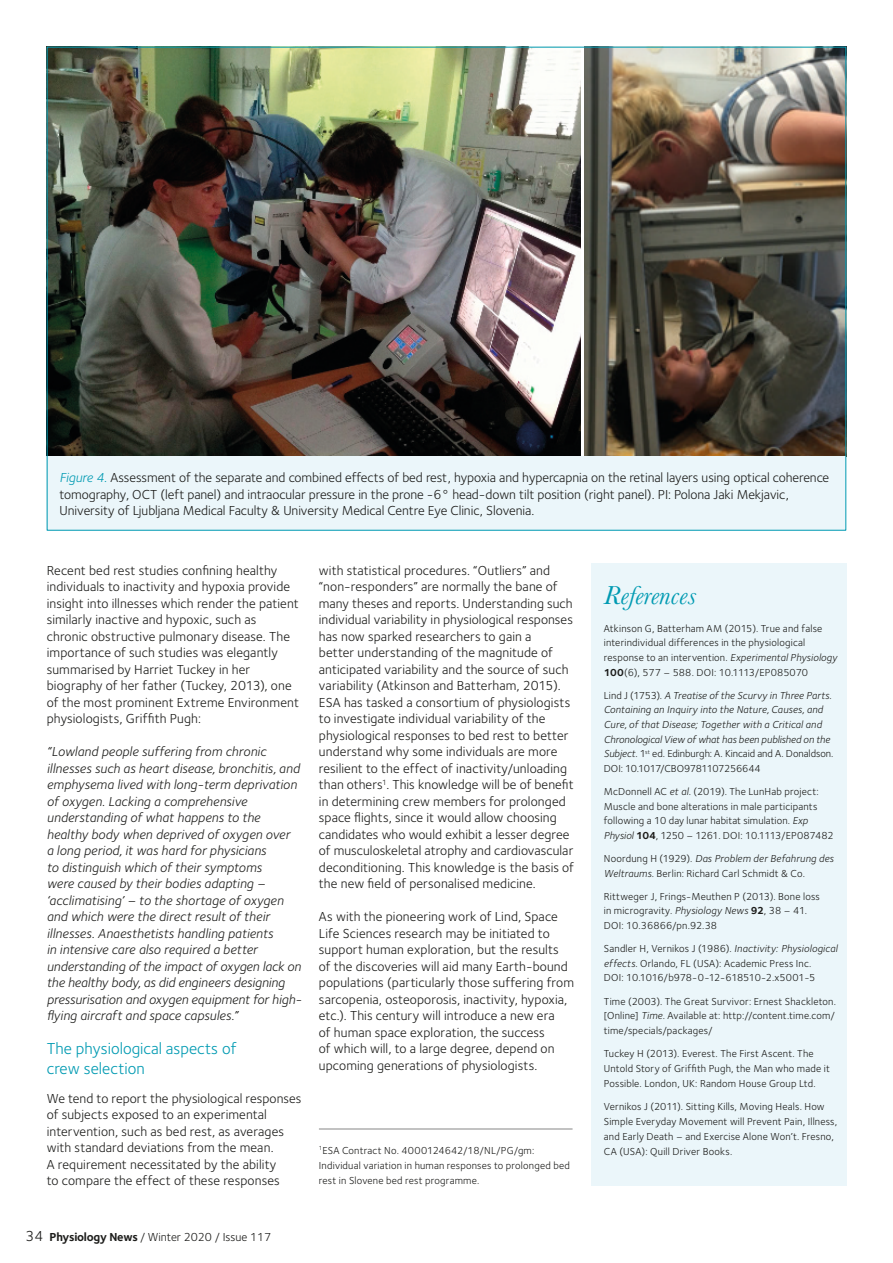
<style>
.page{position:relative;width:893px;height:1263px;background:#fff}
.page>*{position:absolute;margin:0;border:0;box-sizing:border-box;transform-origin:0 0}
.t1{font:italic 27px "Baskerville";color:#009ab2}
.t2{font:16.5px/19.5px "Foundry Sterling";color:#009ab2}
.t3{font:13.5px/16.5px "Foundry Sterling";letter-spacing:.005em;color:#1d1d1b}
.t4{font:italic 13.5px/16.5px "Foundry Sterling";color:#1d1d1b}
.t5{font:12px "Foundry Sterling";letter-spacing:-.005em;color:#1d1d1b}
.t6{font:10.5px/14.7px "Foundry Sterling";letter-spacing:.015em;color:#1d1d1b}
.t7{font:italic 10.5px/14.5px "Foundry Sterling";letter-spacing:.005em;color:#1d1d1b}
.s1{font-style:italic;color:#009ab2}
.s2{font-size:15px}
.s3{font-weight:700}
.s4{font-style:italic}
.s5{font-style:normal}
</style>
<div class="page">
<hr style="left:319px;top:1128px;width:254px;height:1px;background:#878787">
<img style="left:585px;top:49px;width:259px;height:407px">
<img style="left:49px;top:49px;width:531px;height:407px">
<div style="left:47px;top:456px;width:799px;height:75px;background:#ebf6fa"></div>
<div style="left:591px;top:563px;width:255px;height:622px;background:#ebf6fa"></div>
<p class="t3" style="left:60px;top:469px;width:771px"><span class="s1">Figure 4.</span> Assessment of the separate and combined effects of bed rest, hypoxia and hypercapnia on the retinal layers using optical coherence tomography, OCT (left panel) and intraocular pressure in the prone -6° head-down tilt position (right panel). PI: Polona Jaki Mekjavic,<br>University of Ljubljana Medical Faculty &amp; University Medical Centre Eye Clinic, Slovenia.</p>
<p class="t3" style="left:47px;top:562px;width:254px">Recent bed rest studies confining healthy individuals to inactivity and hypoxia provide insight into illnesses which render the patient similarly inactive and hypoxic, such as chronic obstructive pulmonary disease. The importance of such studies was elegantly summarised by Harriet Tuckey in her biography of her father (Tuckey, 2013), one of the most prominent Extreme Environment physiologists, Griffith Pugh:</p>
<p class="t4" style="left:47px;top:743px;width:256px">“Lowland people suffering from chronic illnesses such as heart disease, bronchitis, and emphysema lived with long-term deprivation of oxygen. Lacking a comprehensive understanding of what happens to the healthy body when deprived of oxygen over<br>a long period, it was hard for physicians<br>to distinguish which of their symptoms<br>were caused by their bodies adapting – ‘acclimatising’ – to the shortage of oxygen and which were the direct result of their illnesses. Anaesthetists handling patients<br>in intensive care also required a better understanding of the impact of oxygen lack on the healthy body, as did engineers designing pressurisation and oxygen equipment for high&shy;flying aircraft and space capsules.”</p>
<p class="t2" style="left:47px;top:1039px;width:191px">The physiological aspects of crew selection</p>
<p class="t3" style="left:47px;top:1090px;width:256px">We tend to report the physiological responses of subjects exposed to an experimental intervention, such as bed rest, as averages with standard deviations from the mean.<br>A requirement necessitated by the ability<br>to compare the effect of these responses</p>
<p class="t5" style="left:26px;top:1229px;width:247px"><span class="s2">34</span> <span class="s3">Physiology News</span> / Winter 2020 / Issue 117</p>
<p class="t3" style="left:319px;top:562px;width:257px">with statistical procedures. “Outliers” and “non-responders” are normally the bane of many theses and reports. Understanding such individual variability in physiological responses has now sparked researchers to gain a<br>better understanding of the magnitude of anticipated variability and the source of such variability (Atkinson and Batterham, 2015).<br>ESA has tasked a consortium of physiologists to investigate individual variability of the physiological responses to bed rest to better understand why some individuals are more resilient to the effect of inactivity/unloading than others<sup>1</sup>. This knowledge will be of benefit in determining crew members for prolonged space flights, since it would allow choosing candidates who would exhibit a lesser degree of musculoskeletal atrophy and cardiovascular deconditioning. This knowledge is the basis of the new field of personalised medicine.</p>
<p class="t3" style="left:319px;top:908px;width:257px">As with the pioneering work of Lind, Space Life Sciences research may be initiated to support human exploration, but the results<br>of the discoveries will aid many Earth-bound populations (particularly those suffering from sarcopenia, osteoporosis, inactivity, hypoxia, etc.). This century will introduce a new era<br>of human space exploration, the success<br>of which will, to a large degree, depend on upcoming generations of physiologists.</p>
<p class="t6" style="left:319px;top:1142px;width:252px"><sup>1</sup>ESA Contract No. 4000124642/18/NL/PG/gm:<br>Individual variation in human responses to prolonged bed rest in Slovene bed rest programme.</p>
<h1 class="t1" style="left:604px;top:578px;width:94px">References</h1>
<p class="t6" style="left:604px;top:621px;width:235px">Atkinson G, Batterham AM (2015). True and false interindividual differences in the physiological response to an intervention. <span class="s4">Experimental Physiology </span><span class="s3">100</span>(6), 577 – 588. DOI: 10.1113/EP085070</p>
<p class="t7" style="left:604px;top:688px;width:231px"><span class="s5">Lind J (1753).</span> A Treatise of the Scurvy in Three Parts.<br>Containing an Inquiry into the Nature, Causes, and Cure, of that Disease; Together with a Critical and Chronological View of what has been published on the Subject<span class="s5">. 1</span><sup>st</sup> <span class="s5">ed. Edinburgh: A. Kincaid and A. Donaldson.<br>DOI: 10.1017/CBO9781107256644</span></p>
<p class="t6" style="left:604px;top:784px;width:232px">McDonnell AC <span class="s4">et al.</span> (2019). The LunHab project:<br>Muscle and bone alterations in male participants following a 10 day lunar habitat simulation. <span class="s4">Exp Physiol</span> <span class="s3">104</span>, 1250 – 1261. DOI: 10.1113/EP087482</p>
<p class="t6" style="left:604px;top:851px;width:231px">Noordung H (1929). <span class="s4">Das Problem der Befahrung des<br>Weltraums</span>. Berlin: Richard Carl Schmidt &amp; Co.</p>
<p class="t6" style="left:604px;top:889px;width:218px">Rittweger J, Frings-Meuthen P (2013). Bone loss in microgravity. <span class="s4">Physiology News</span> <span class="s3">92</span>, 38 – 41.<br>DOI: 10.36866/pn.92.38</p>
<p class="t6" style="left:604px;top:941px;width:235px">Sandler H, Vernikos J (1986). <span class="s4">Inactivity: Physiological effects</span>. Orlando, FL (USA): Academic Press Inc.<br>DOI: 10.1016/b978-0-12-618510-2.x5001-5</p>
<p class="t6" style="left:604px;top:994px;width:234px;text-align:justify">Time (2003). The Great Survivor: Ernest Shackleton. [Online] <span class="s4">Time</span>. Available at: http://content.time.com/ time/specials/packages/</p>
<p class="t6" style="left:604px;top:1046px;width:228px">Tuckey H (2013). Everest. The First Ascent. The<br>Untold Story of Griffith Pugh, the Man who made it<br>Possible. London, UK: Random House Group Ltd.</p>
<p class="t6" style="left:604px;top:1099px;width:235px">Vernikos J (2011). Sitting Kills, Moving Heals. How Simple Everyday Movement will Prevent Pain, Illness, and Early Death – and Exercise Alone Won’t. Fresno, CA (USA): Quill Driver Books.</p>
</div>
